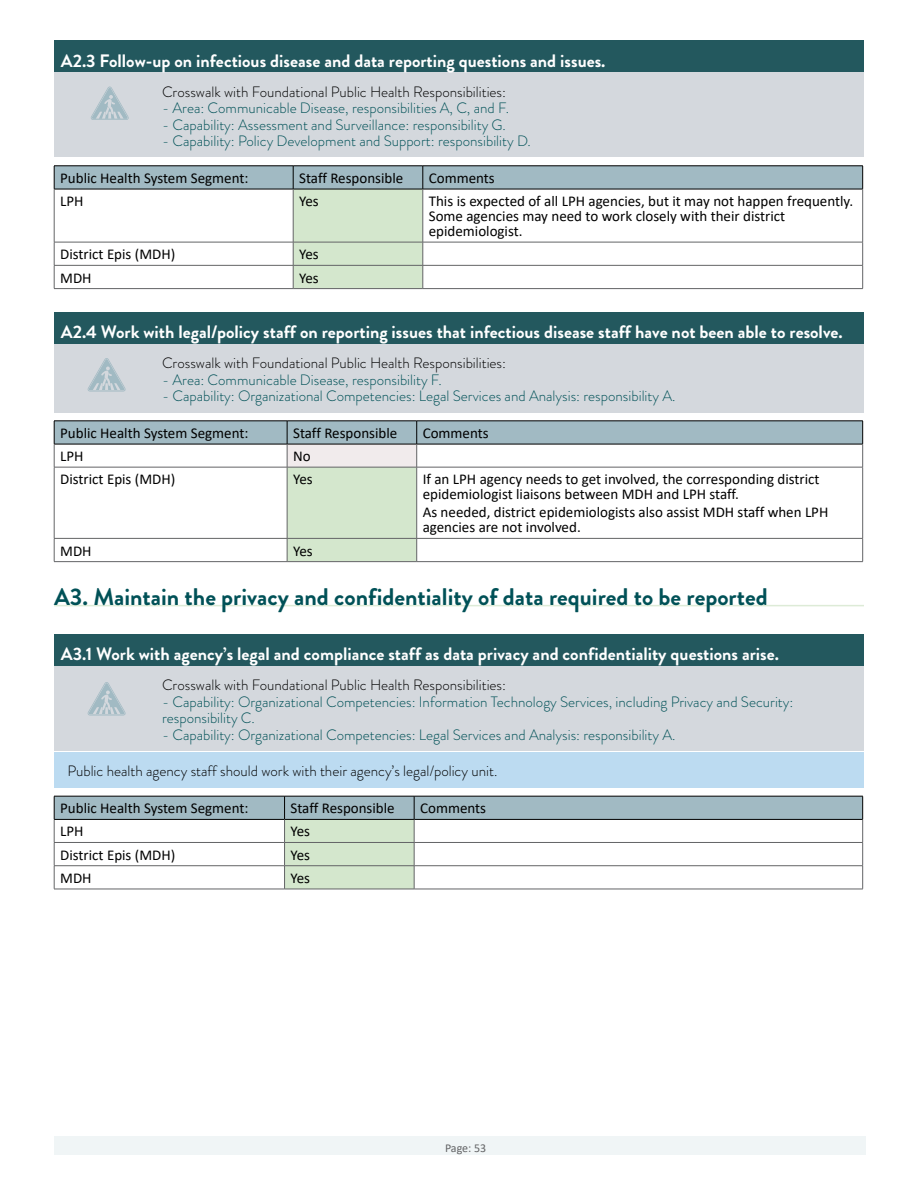
<style>
.page{position:relative;width:918px;height:1188px;background:#fff}
.page>*{position:absolute;margin:0;border:0;box-sizing:border-box;transform-origin:0 0}
.Topichead__H4__RESP{font:700 24px "Brandon Grotesque";color:#005157}
.Heading__h5__RESP__App___green{font:700 18px "Brandon Grotesque";color:#fff}
.TableText__p__10{font:15px/15px "Calibri";color:#000}
.Note__shaded__p__RESP_CX{font:300 15px/16.5px "Brandon Grotesque";color:#005157}
.Note__shaded__p__RESP_CX-2{font:300 15px "Brandon Grotesque";color:#000}
.Note__shaded__p__RESP_info{font:300 15px "Brandon Grotesque";color:#000}
.t1{font:12px "Calibri";letter-spacing:-.005em;color:#636466}
</style>
<div class="page">
<div style="left:54px;top:1136px;width:811px;height:19px;background:#f0f5f6"></div>
<div style="left:54px;top:40px;width:810px;height:39px;background:#23585e"></div>
<div style="left:54px;top:73px;width:810px;height:84px;background:#d4d8dd"></div>
<div style="left:54px;top:312px;width:810px;height:38px;background:#23585e"></div>
<div style="left:54px;top:344px;width:810px;height:68px;background:#d4d8dd"></div>
<hr style="left:54px;top:605px;width:810px;height:1px;background:#ddebd7">
<div style="left:54px;top:634px;width:810px;height:38px;background:#23585e"></div>
<div style="left:54px;top:666px;width:810px;height:85px;background:#d4d8dd"></div>
<div style="left:54px;top:752px;width:810px;height:36px;background:#bcdbf1"></div>
<svg style="left:54px;top:166px;width:809px;height:123px"></svg>
<hr style="left:423px;top:288px;width:440px;height:1px;background:#636466">
<svg style="left:54px;top:421px;width:809px;height:141px"></svg>
<hr style="left:417px;top:561px;width:446px;height:1px;background:#636466">
<hr style="left:285px;top:889px;width:129px;height:1px;background:#636466">
<hr style="left:54px;top:889px;width:231px;height:1px;background:#636466">
<svg style="left:54px;top:796px;width:809px;height:93px"></svg>
<hr style="left:414px;top:889px;width:449px;height:1px;background:#636466">
<svg style="left:91px;top:86px;width:38px;height:34px"></svg>
<svg style="left:87px;top:358px;width:39px;height:34px"></svg>
<svg style="left:87px;top:682px;width:39px;height:34px"></svg>
<h5 class="Heading__h5__RESP__App___green" style="left:61px;top:48px;width:546px">A2.3 Follow-up on infectious disease and data reporting questions and issues.</h5>
<p class="Note__shaded__p__RESP_CX-2" style="left:162px;top:81px;width:346px">Crosswalk with Foundational Public Health Responsibilities:</p>
<p class="Note__shaded__p__RESP_CX" style="left:162px;top:100px;width:349px">- Area: Communicable Disease, responsibilities A, C, and F.</p>
<p class="Note__shaded__p__RESP_CX" style="left:162px;top:116px;width:345px">- Capability: Assessment and Surveillance: responsibility G.</p>
<p class="Note__shaded__p__RESP_CX" style="left:162px;top:133px;width:370px">- Capability: Policy Development and Support: responsibility D.</p>
<p class="TableText__p__10" style="left:60px;top:170px;width:190px">Public Health System Segment:</p>
<p class="TableText__p__10" style="left:299px;top:170px;width:106px">Staff Responsible</p>
<p class="TableText__p__10" style="left:429px;top:170px;width:67px">Comments</p>
<p class="TableText__p__10" style="left:60px;top:193px;width:25px">LPH</p>
<p class="TableText__p__10" style="left:299px;top:193px;width:21px">Yes</p>
<p class="TableText__p__10" style="left:429px;top:193px;width:426px">This is expected of all LPH agencies, but it may not happen frequently.<br>Some agencies may need to work closely with their district epidemiologist.</p>
<p class="TableText__p__10" style="left:60px;top:247px;width:117px">District Epis (MDH)</p>
<p class="TableText__p__10" style="left:299px;top:247px;width:21px">Yes</p>
<p class="TableText__p__10" style="left:60px;top:270px;width:33px">MDH</p>
<p class="TableText__p__10" style="left:299px;top:270px;width:21px">Yes</p>
<h5 class="Heading__h5__RESP__App___green" style="left:61px;top:319px;width:784px">A2.4 Work with legal/policy staff on reporting issues that infectious disease staff have not been able to resolve.</h5>
<p class="Note__shaded__p__RESP_CX-2" style="left:162px;top:353px;width:346px">Crosswalk with Foundational Public Health Responsibilities:</p>
<p class="Note__shaded__p__RESP_CX" style="left:162px;top:371px;width:281px">- Area: Communicable Disease, responsibility F.</p>
<p class="Note__shaded__p__RESP_CX" style="left:162px;top:388px;width:515px">- Capability: Organizational Competencies: Legal Services and Analysis: responsibility A.</p>
<p class="TableText__p__10" style="left:60px;top:425px;width:190px">Public Health System Segment:</p>
<p class="TableText__p__10" style="left:293px;top:425px;width:106px">Staff Responsible</p>
<p class="TableText__p__10" style="left:423px;top:425px;width:67px">Comments</p>
<p class="TableText__p__10" style="left:60px;top:448px;width:25px">LPH</p>
<p class="TableText__p__10" style="left:293px;top:448px;width:19px">No</p>
<p class="TableText__p__10" style="left:60px;top:472px;width:117px">District Epis (MDH)</p>
<p class="TableText__p__10" style="left:293px;top:472px;width:21px">Yes</p>
<p class="TableText__p__10" style="left:423px;top:472px;width:398px">If an LPH agency needs to get involved, the corresponding district epidemiologist liaisons between MDH and LPH staff.</p>
<p class="TableText__p__10" style="left:423px;top:505px;width:407px">As needed, district epidemiologists also assist MDH staff when LPH agencies are not involved.</p>
<p class="TableText__p__10" style="left:60px;top:543px;width:33px">MDH</p>
<p class="TableText__p__10" style="left:293px;top:543px;width:21px">Yes</p>
<h4 class="Topichead__H4__RESP" style="left:54px;top:580px;width:715px">A3. Maintain the privacy and confidentiality of data required to be reported</h4>
<h5 class="Heading__h5__RESP__App___green" style="left:61px;top:641px;width:720px">A3.1 Work with agency’s legal and compliance staff as data privacy and confidentiality questions arise.</h5>
<p class="Note__shaded__p__RESP_CX-2" style="left:162px;top:675px;width:346px">Crosswalk with Foundational Public Health Responsibilities:</p>
<p class="Note__shaded__p__RESP_CX" style="left:162px;top:693px;width:633px">- Capability: Organizational Competencies: Information Technology Services, including Privacy and Security: responsibility C.</p>
<p class="Note__shaded__p__RESP_CX" style="left:162px;top:726px;width:515px">- Capability: Organizational Competencies: Legal Services and Analysis: responsibility A.</p>
<p class="Note__shaded__p__RESP_info" style="left:68px;top:761px;width:431px">Public health agency staff should work with their agency’s legal/policy unit.</p>
<p class="TableText__p__10" style="left:60px;top:801px;width:190px">Public Health System Segment:</p>
<p class="TableText__p__10" style="left:291px;top:801px;width:106px">Staff Responsible</p>
<p class="TableText__p__10" style="left:420px;top:801px;width:67px">Comments</p>
<p class="TableText__p__10" style="left:60px;top:824px;width:25px">LPH</p>
<p class="TableText__p__10" style="left:291px;top:824px;width:21px">Yes</p>
<p class="TableText__p__10" style="left:60px;top:847px;width:117px">District Epis (MDH)</p>
<p class="TableText__p__10" style="left:291px;top:847px;width:21px">Yes</p>
<p class="TableText__p__10" style="left:60px;top:870px;width:33px">MDH</p>
<p class="TableText__p__10" style="left:291px;top:870px;width:21px">Yes</p>
<p class="t1" style="left:445px;top:1140px;width:43px">Page: 53</p>
</div>
